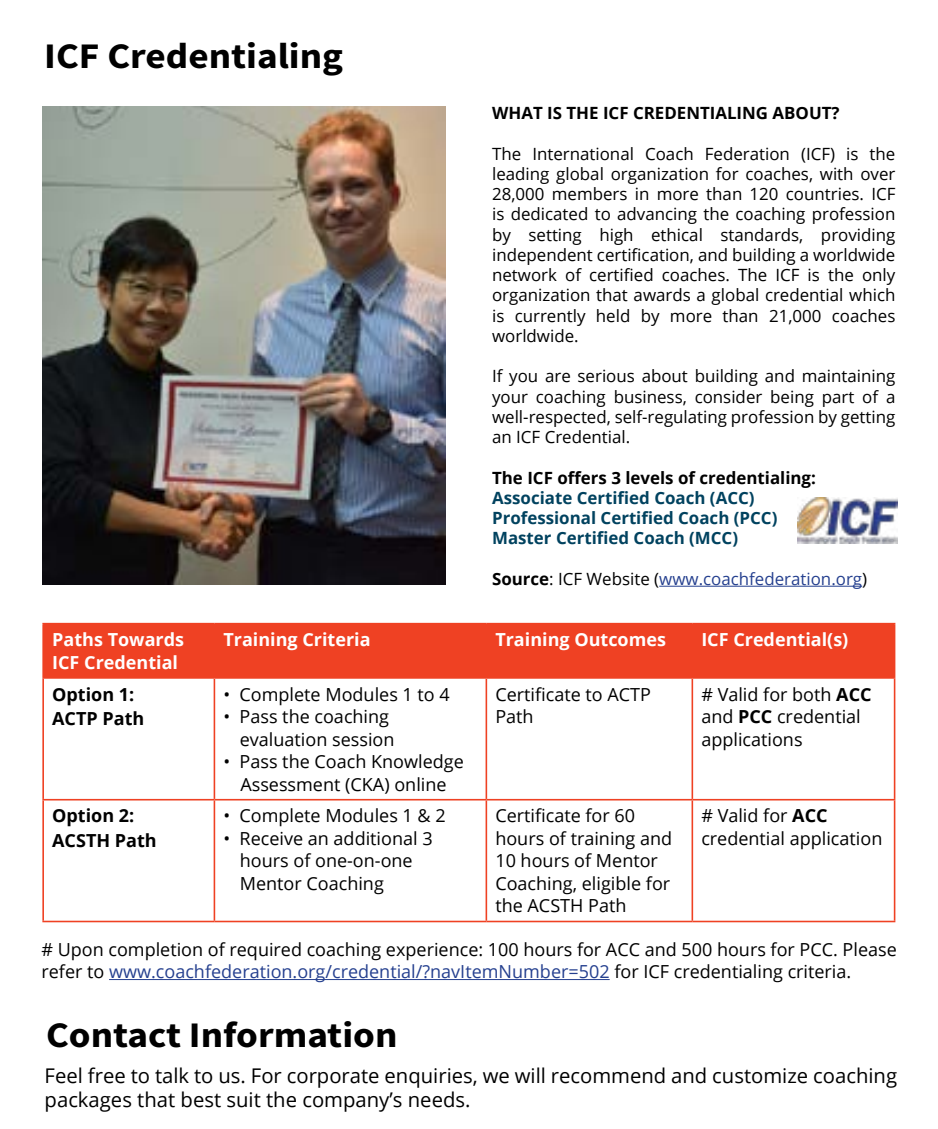
<style>
.page{position:relative;width:938px;height:1129px;background:#fff}
.page>*{position:absolute;margin:0;border:0;box-sizing:border-box;transform-origin:0 0}
.t1{font:700 36px "Source Sans Pro";color:#000;scale:1.09 1}
.t2{font:20.25px/24.3px "Open Sans";color:#000}
.t3{font:18px/22.5px "Open Sans";color:#000}
.t4{font:700 18px/22.5px "Open Sans";color:#fff}
.t5{font:700 18px/24.8px "Open Sans";color:#000}
.t6{font:16.88px/20.2px "Open Sans";color:#000;text-align:justify}
.t7{font:700 16.88px/20.2px "Open Sans";color:#01425f}
.t8{font:700 16.88px "Open Sans";color:#000}
.t9{font:16.88px "Open Sans";color:#25408f}
.s1{font-weight:700;color:#000}
.s2{color:#000}
.s3{font-weight:700}
.s4{color:#25408f}
</style>
<div class="page">
<hr style="left:659px;top:586px;width:202px;height:1px;background:#25408f">
<img style="left:42px;top:106px;width:403px;height:478px">
<hr style="left:109px;top:979px;width:500px;height:1px;background:#25408f">
<img style="left:797px;top:498px;width:100px;height:46px">
<div style="left:44px;top:624px;width:849px;height:53px;background:#ef4123"></div>
<hr style="left:42px;top:623px;width:172px;height:1px;background:#ef4123">
<hr style="left:42px;top:624px;width:2px;height:53px;background:#ef4123">
<hr style="left:214px;top:623px;width:272px;height:1px;background:#ef4123">
<hr style="left:213px;top:624px;width:2px;height:53px;background:#ef4123">
<hr style="left:486px;top:623px;width:206px;height:1px;background:#ef4123">
<hr style="left:485px;top:624px;width:2px;height:53px;background:#ef4123">
<hr style="left:692px;top:623px;width:203px;height:1px;background:#ef4123">
<hr style="left:691px;top:624px;width:2px;height:53px;background:#ef4123">
<hr style="left:893px;top:624px;width:2px;height:53px;background:#ef4123">
<hr style="left:42px;top:677px;width:172px;height:2px;background:#ef4123">
<hr style="left:42px;top:679px;width:2px;height:120px;background:#ef4123">
<hr style="left:214px;top:677px;width:272px;height:2px;background:#ef4123">
<hr style="left:213px;top:679px;width:2px;height:120px;background:#ef4123">
<hr style="left:486px;top:677px;width:206px;height:2px;background:#ef4123">
<hr style="left:485px;top:679px;width:2px;height:120px;background:#ef4123">
<hr style="left:692px;top:677px;width:203px;height:2px;background:#ef4123">
<hr style="left:691px;top:679px;width:2px;height:120px;background:#ef4123">
<hr style="left:893px;top:679px;width:2px;height:120px;background:#ef4123">
<hr style="left:42px;top:799px;width:172px;height:1px;background:#ef4123">
<hr style="left:42px;top:800px;width:2px;height:121px;background:#ef4123">
<hr style="left:214px;top:799px;width:272px;height:1px;background:#ef4123">
<hr style="left:213px;top:800px;width:2px;height:121px;background:#ef4123">
<hr style="left:486px;top:799px;width:206px;height:1px;background:#ef4123">
<hr style="left:485px;top:800px;width:2px;height:121px;background:#ef4123">
<hr style="left:692px;top:799px;width:203px;height:1px;background:#ef4123">
<hr style="left:691px;top:800px;width:2px;height:121px;background:#ef4123">
<hr style="left:893px;top:800px;width:2px;height:121px;background:#ef4123">
<hr style="left:42px;top:921px;width:172px;height:1px;background:#ef4123">
<hr style="left:214px;top:921px;width:272px;height:1px;background:#ef4123">
<hr style="left:486px;top:921px;width:206px;height:1px;background:#ef4123">
<hr style="left:692px;top:921px;width:203px;height:1px;background:#ef4123">
<h1 class="t1" style="left:44px;top:32px;width:276px">ICF Credentialing</h1>
<p class="t8" style="left:492px;top:101px;width:349px">WHAT IS THE ICF CREDENTIALING ABOUT?</p>
<p class="t6" style="left:492px;top:143px;width:404px">The International Coach Federation (ICF) is the leading global organization for coaches, with over 28,000 members in more than 120 countries. ICF is dedicated to advancing the coaching profession by setting high ethical standards, providing independent certification, and building a worldwide network of certified coaches. The ICF is the only organization that awards a global credential which is currently held by more than 21,000 coaches worldwide.</p>
<p class="t6" style="left:492px;top:366px;width:404px">If you are serious about building and maintaining your coaching business, consider being part of a well-respected, self-regulating profession by getting an ICF Credential.</p>
<p class="t8" style="left:492px;top:466px;width:325px">The ICF offers 3 levels of credentialing:</p>
<p class="t7" style="left:492px;top:487px;width:287px">Associate Certified Coach (ACC)<br>Professional Certified Coach (PCC)<br>Master Certified Coach (MCC)</p>
<p class="t9" style="left:492px;top:567px;width:376px"><span class="s1">Source</span><span class="s2">: ICF Website (</span>www.coachfederation.org<span class="s2">)</span></p>
<p class="t4" style="left:52px;top:628px;width:133px">Paths Towards<br>ICF Credential</p>
<p class="t4" style="left:223px;top:628px;width:149px">Training Criteria</p>
<p class="t4" style="left:495px;top:628px;width:172px">Training Outcomes</p>
<p class="t4" style="left:701px;top:628px;width:148px">ICF Credential(s)</p>
<p class="t5" style="left:52px;top:681px;width:94px">Option 1:<br>ACTP Path</p>
<p class="t3" style="left:223px;top:682px;width:228px">• Complete Modules 1 to 4</p>
<p class="t3" style="left:495px;top:682px;width:157px">Certificate to ACTP<br>Path</p>
<p class="t3" style="left:701px;top:682px;width:172px"># Valid for both <span class="s3">ACC </span>and <span class="s3">PCC</span> credential applications</p>
<p class="t3" style="left:240px;top:705px;width:156px;text-indent:-16px">• Pass the coaching evaluation session</p>
<p class="t3" style="left:223px;top:750px;width:242px;text-align:center">• Pass the Coach Knowledge<br>Assessment (CKA) online</p>
<p class="t5" style="left:52px;top:803px;width:106px">Option 2:<br>ACSTH Path</p>
<p class="t3" style="left:223px;top:804px;width:224px">• Complete Modules 1 &amp; 2</p>
<p class="t3" style="left:240px;top:827px;width:194px;text-indent:-16px">• Receive an additional 3 hours of one-on-one<br>Mentor Coaching</p>
<p class="t3" style="left:495px;top:804px;width:178px">Certificate for 60 hours of training and<br>10 hours of Mentor<br>Coaching, eligible for the ACSTH Path</p>
<p class="t3" style="left:701px;top:804px;width:182px"># Valid for <span class="s3">ACC </span>credential application</p>
<p class="t3" style="left:41px;top:937px;width:856px"># Upon completion of required coaching experience: 100 hours for ACC and 500 hours for PCC. Please refer to <span class="s4">www.coachfederation.org/credential/?navItemNumber=502</span> for ICF credentialing criteria.</p>
<h1 class="t1" style="left:46px;top:1010px;width:324px">Contact Information</h1>
<p class="t2" style="left:45px;top:1062px;width:853px">Feel free to talk to us. For corporate enquiries, we will recommend and customize coaching packages that best suit the company’s needs.</p>
</div>
